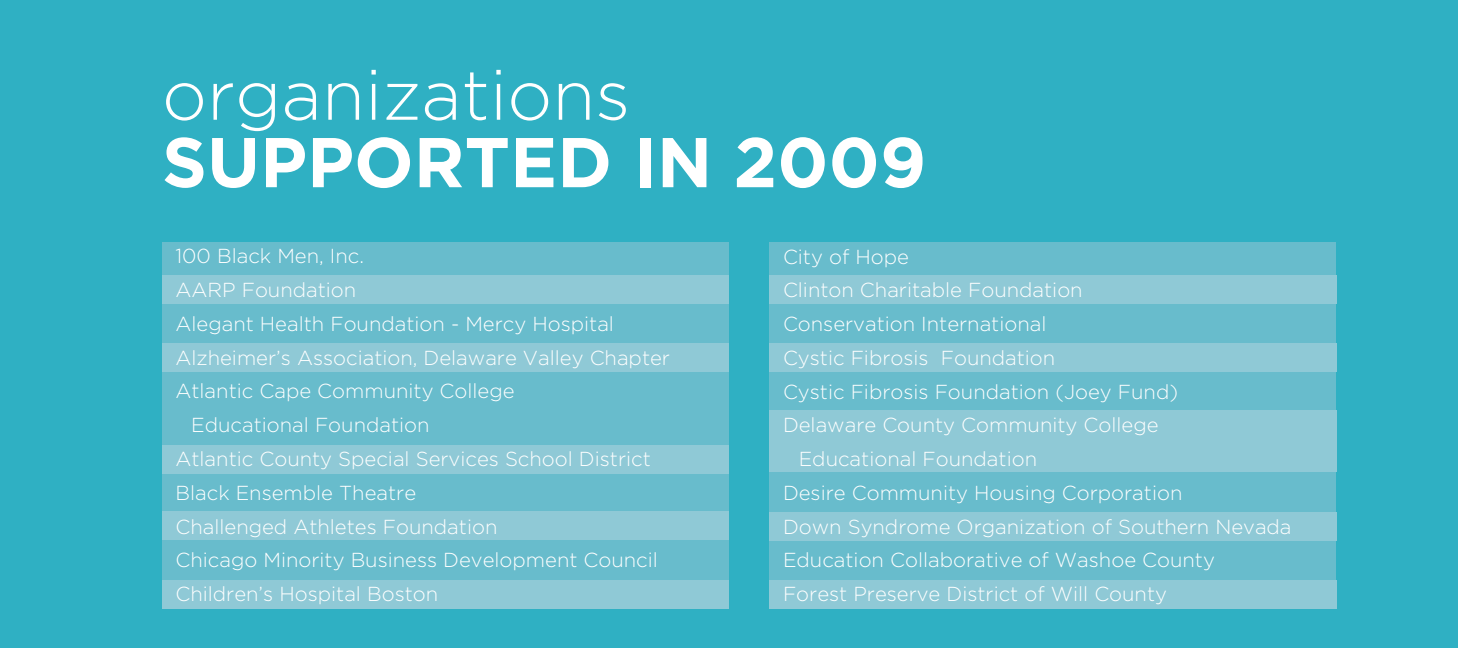
<style>
.page{position:relative;width:1458px;height:648px;background:#2fb0c3}
.page>*{position:absolute;margin:0;border:0;box-sizing:border-box;transform-origin:0 0}
.t1{font:700 70.2px "Gotham";color:#fff}
.t2{font:300 70.2px "Gotham";color:#fff}
.t3{font:300 20.25px "Gotham";color:#fff}
</style>
<div class="page">
<div style="left:162px;top:242px;width:567px;height:363px;background:#68bccc"></div>
<div style="left:162px;top:276px;width:567px;height:28px;background:#8fc9d6"></div>
<div style="left:162px;top:581px;width:567px;height:28px;background:#8fc9d6"></div>
<div style="left:162px;top:343px;width:567px;height:28px;background:#8fc9d6"></div>
<div style="left:162px;top:445px;width:567px;height:28px;background:#8fc9d6"></div>
<div style="left:162px;top:511px;width:567px;height:29px;background:#8fc9d6"></div>
<div style="left:769px;top:242px;width:567px;height:363px;background:#68bccc"></div>
<div style="left:769px;top:343px;width:567px;height:29px;background:#8fc9d6"></div>
<div style="left:769px;top:276px;width:567px;height:28px;background:#8fc9d6"></div>
<div style="left:769px;top:410px;width:567px;height:62px;background:#8fc9d6"></div>
<div style="left:769px;top:512px;width:567px;height:29px;background:#8fc9d6"></div>
<div style="left:769px;top:581px;width:567px;height:28px;background:#8fc9d6"></div>
<h1 class="t2" style="left:162px;top:57px;width:470px">organizations</h1>
<h1 class="t1" style="left:162px;top:122px;width:766px">SUPPORTED IN 2009</h1>
<p class="t3" style="left:176px;top:245px;width:190px">100 Black Men, Inc.</p>
<p class="t3" style="left:176px;top:279px;width:182px">AARP Foundation</p>
<p class="t3" style="left:176px;top:313px;width:440px">Alegant Health Foundation - Mercy Hospital</p>
<p class="t3" style="left:176px;top:347px;width:496px">Alzheimer’s Association, Delaware Valley Chapter</p>
<p class="t3" style="left:176px;top:380px;width:341px">Atlantic Cape Community College</p>
<p class="t3" style="left:191px;top:414px;width:240px">Educational Foundation</p>
<p class="t3" style="left:176px;top:448px;width:477px">Atlantic County Special Services School District</p>
<p class="t3" style="left:176px;top:482px;width:242px">Black Ensemble Theatre</p>
<p class="t3" style="left:176px;top:515px;width:323px">Challenged Athletes Foundation</p>
<p class="t3" style="left:176px;top:549px;width:484px">Chicago Minority Business Development Council</p>
<p class="t3" style="left:176px;top:583px;width:264px">Children’s Hospital Boston</p>
<p class="t3" style="left:783px;top:245px;width:127px">City of Hope</p>
<p class="t3" style="left:783px;top:279px;width:301px">Clinton Charitable Foundation</p>
<p class="t3" style="left:783px;top:313px;width:265px">Conservation International</p>
<p class="t3" style="left:783px;top:347px;width:274px">Cystic Fibrosis Foundation</p>
<p class="t3" style="left:783px;top:380px;width:397px">Cystic Fibrosis Foundation (Joey Fund)</p>
<p class="t3" style="left:783px;top:414px;width:377px">Delaware County Community College</p>
<p class="t3" style="left:799px;top:448px;width:240px">Educational Foundation</p>
<p class="t3" style="left:783px;top:482px;width:401px">Desire Community Housing Corporation</p>
<p class="t3" style="left:783px;top:515px;width:510px">Down Syndrome Organization of Southern Nevada</p>
<p class="t3" style="left:783px;top:549px;width:433px">Education Collaborative of Washoe County</p>
<p class="t3" style="left:783px;top:583px;width:386px">Forest Preserve District of Will County</p>
</div>
